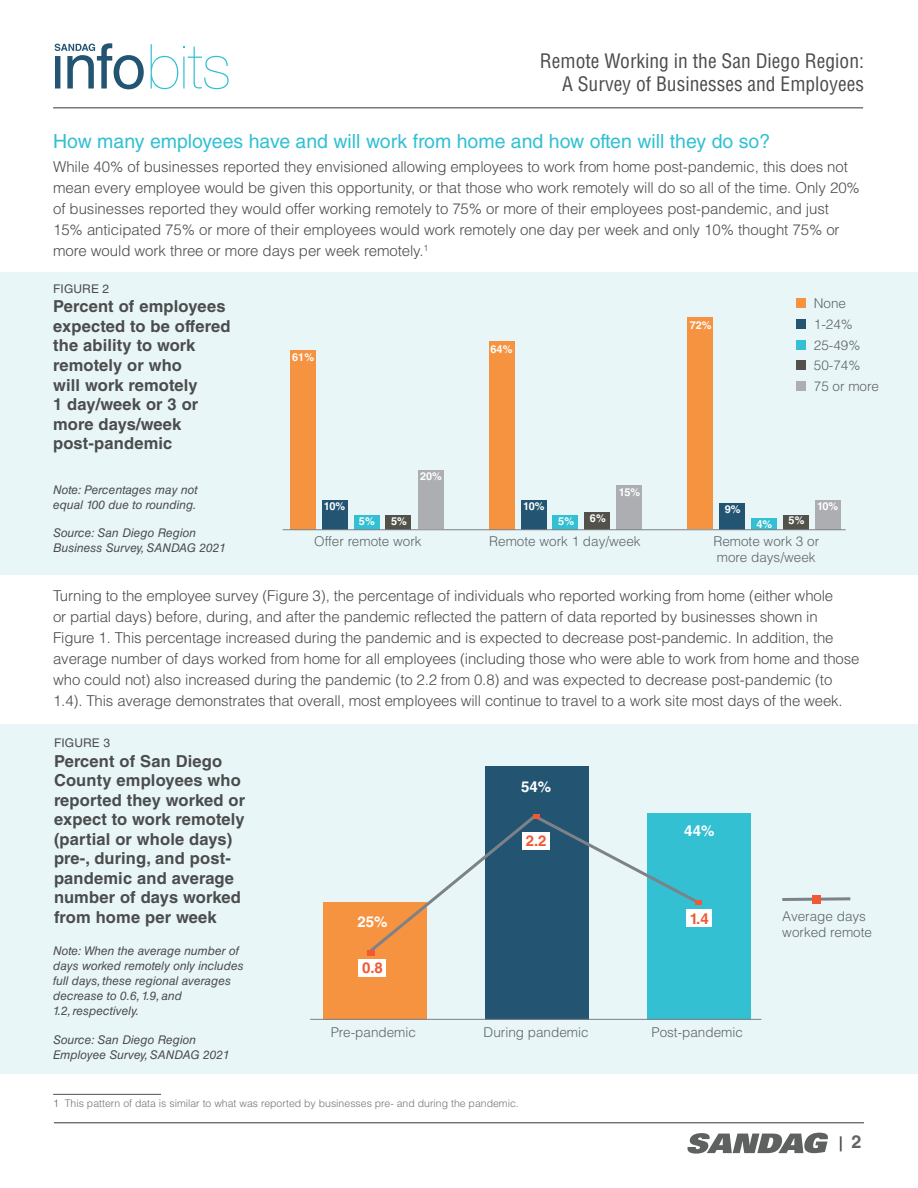
<style>
.page{position:relative;width:918px;height:1188px;background:#fff}
.page>*{position:absolute;margin:0;border:0;box-sizing:border-box;transform-origin:0 0}
.t1{font:condensed 19.5px/23.4px "Helvetica LT Std";color:#4b4c4d;text-align:right}
.t2{font:19.5px "Helvetica LT Std";color:#32c0d2}
.t3{font:700 16.5px/19.5px "Helvetica LT Std";letter-spacing:.01em;color:#4b4c4d}
.t4{font:300 15px/21px "Helvetica LT Std";letter-spacing:-.01em;color:#4b4c4d}
.t5{font:700 15px "Helvetica LT Std";color:#fff}
.t6{font:700 15px "Helvetica LT Std";color:#f05934}
.t7{font:700 15px "Helvetica LT Std";color:#4b4c4d}
.t8{font:300 13.5px/16.2px "Helvetica LT Std";color:#5f6567}
.t9{font:italic 12px/15px "Helvetica LT Std";color:#4b4c4d}
.t10{font:12px "Helvetica LT Std";letter-spacing:.01em;color:#4b4c4d}
.t11{font:700 10.95px "Helvetica LT Std";letter-spacing:-.02em;color:#fff}
.t12{font:300 10.5px "Helvetica LT Std";color:#717577}
.s1{color:#5f6567}
.s2{font-size:18px;color:#636366}
</style>
<div class="page">
<svg style="left:55px;top:43px;width:89px;height:46px"></svg>
<svg style="left:151px;top:44px;width:78px;height:45px"></svg>
<hr style="left:53px;top:107px;width:810px;height:1px;background:#4b4c4d">
<hr style="left:54px;top:1122px;width:810px;height:1px;background:#4b4c4d">
<svg style="left:687px;top:1133px;width:141px;height:21px"></svg>
<div style="left:0;top:724px;width:918px;height:350px;background:#e9f6f8"></div>
<div style="left:0;top:272px;width:918px;height:303px;background:#e9f6f8"></div>
<hr style="left:53px;top:1094px;width:108px;height:1px;background:#5f6567">
<div style="left:418px;top:470px;width:26px;height:59px;background:#adaeb2"></div>
<div style="left:616px;top:485px;width:26px;height:44px;background:#adaeb2"></div>
<div style="left:815px;top:500px;width:25px;height:29px;background:#adaeb2"></div>
<div style="left:386px;top:515px;width:25px;height:14px;background:#53524a"></div>
<div style="left:584px;top:512px;width:26px;height:17px;background:#53524a"></div>
<div style="left:783px;top:515px;width:26px;height:14px;background:#53524a"></div>
<div style="left:354px;top:515px;width:25px;height:14px;background:#32c0d2"></div>
<div style="left:553px;top:515px;width:25px;height:14px;background:#32c0d2"></div>
<div style="left:751px;top:518px;width:26px;height:11px;background:#32c0d2"></div>
<div style="left:322px;top:500px;width:26px;height:29px;background:#235573"></div>
<div style="left:521px;top:500px;width:25px;height:29px;background:#235573"></div>
<div style="left:719px;top:503px;width:26px;height:26px;background:#235573"></div>
<div style="left:290px;top:350px;width:26px;height:179px;background:#f69341"></div>
<div style="left:489px;top:341px;width:26px;height:188px;background:#f69341"></div>
<div style="left:688px;top:318px;width:25px;height:211px;background:#f69341"></div>
<hr style="left:283px;top:529px;width:563px;height:1px;background:#7d8188">
<div style="left:796px;top:340px;width:9px;height:10px;background:#32c0d2"></div>
<div style="left:796px;top:319px;width:9px;height:10px;background:#235573"></div>
<div style="left:796px;top:298px;width:9px;height:10px;background:#f69341"></div>
<div style="left:796px;top:361px;width:9px;height:9px;background:#53524a"></div>
<div style="left:796px;top:381px;width:9px;height:10px;background:#adaeb2"></div>
<div style="left:324px;top:902px;width:103px;height:117px;background:#f69341"></div>
<div style="left:485px;top:766px;width:104px;height:253px;background:#235573"></div>
<div style="left:647px;top:813px;width:103px;height:206px;background:#32c0d2"></div>
<hr style="left:310px;top:1019px;width:451px;height:1px;background:#7d8188">
<svg style="left:370px;top:816px;width:332px;height:134px"></svg>
<div style="left:367px;top:950px;width:8px;height:5px;background:#f05934"></div>
<svg style="left:695px;top:900px;width:7px;height:5px"></svg>
<svg style="left:533px;top:814px;width:7px;height:5px"></svg>
<svg style="left:782px;top:896px;width:69px;height:7px"></svg>
<div style="left:812px;top:895px;width:8px;height:8px;background:#f05934"></div>
<div style="left:686px;top:910px;width:26px;height:17px;background:#fff"></div>
<div style="left:522px;top:832px;width:28px;height:18px;background:#fff"></div>
<div style="left:359px;top:959px;width:27px;height:18px;background:#fff"></div>
<h1 class="t1" style="left:540px;top:49px;width:326px">Remote Working in the San Diego Region:<br>A Survey of Businesses and Employees</h1>
<h1 class="t2" style="left:53px;top:130px;width:719px">How many employees have and will work from home and how often will they do so?</h1>
<p class="t4" style="left:53px;top:156px;width:808px">While 40% of businesses reported they envisioned allowing employees to work from home post-pandemic, this does not mean every employee would be given this opportunity, or that those who work remotely will do so all of the time. Only 20% of businesses reported they would offer working remotely to 75% or more of their employees post-pandemic, and just 15% anticipated 75% or more of their employees would work remotely one day per week and only 10% thought 75% or more would work three or more days per week remotely.<sup>1</sup></p>
<p class="t10" style="left:53px;top:282px;width:58px">FIGURE 2</p>
<p class="t3" style="left:53px;top:297px;width:179px">Percent of employees expected to be offered the ability to work remotely or who<br>will work remotely<br>1 day/week or 3 or more days/week post-pandemic</p>
<p class="t9" style="left:53px;top:482px;width:146px">Note: Percentages may not equal 100 due to rounding.</p>
<p class="t9" style="left:53px;top:526px;width:174px">Source: San Diego Region<br>Business Survey, SANDAG 2021</p>
<p class="t11" style="left:292px;top:351px;width:23px">61%</p>
<p class="t11" style="left:324px;top:500px;width:23px">10%</p>
<p class="t11" style="left:420px;top:470px;width:23px">20%</p>
<p class="t11" style="left:359px;top:514px;width:17px">5%</p>
<p class="t11" style="left:391px;top:514px;width:17px">5%</p>
<p class="t11" style="left:491px;top:342px;width:23px">64%</p>
<p class="t11" style="left:523px;top:500px;width:23px">10%</p>
<p class="t11" style="left:558px;top:514px;width:17px">5%</p>
<p class="t11" style="left:590px;top:511px;width:17px">6%</p>
<p class="t11" style="left:619px;top:485px;width:23px">15%</p>
<p class="t11" style="left:690px;top:318px;width:23px">72%</p>
<p class="t8" style="left:814px;top:295px;width:34px">None</p>
<p class="t8" style="left:814px;top:316px;width:41px">1-24%</p>
<p class="t8" style="left:814px;top:337px;width:48px">25-49%</p>
<p class="t8" style="left:814px;top:355px;width:67px;line-height:20.7px">50-74%<br>75 or more</p>
<p class="t11" style="left:725px;top:503px;width:17px">9%</p>
<p class="t11" style="left:757px;top:517px;width:17px">4%</p>
<p class="t11" style="left:789px;top:514px;width:17px">5%</p>
<p class="t11" style="left:817px;top:499px;width:23px">10%</p>
<p class="t8" style="left:314px;top:533px;width:109px">Offer remote work</p>
<p class="t8" style="left:489px;top:533px;width:153px">Remote work 1 day/week</p>
<p class="t8" style="left:713px;top:533px;width:107px">Remote work 3 or more days/week</p>
<p class="t4" style="left:53px;top:585px;width:808px">Turning to the employee survey (Figure 3), the percentage of individuals who reported working from home (either whole<br>or partial days) before, during, and after the pandemic reflected the pattern of data reported by businesses shown in Figure 1. This percentage increased during the pandemic and is expected to decrease post-pandemic. In addition, the average number of days worked from home for all employees (including those who were able to work from home and those who could not) also increased during the pandemic (to 2.2 from 0.8) and was expected to decrease post-pandemic (to 1.4). This average demonstrates that overall, most employees will continue to travel to a work site most days of the week.</p>
<p class="t10" style="left:54px;top:736px;width:58px">FIGURE 3</p>
<p class="t3" style="left:54px;top:751px;width:193px">Percent of San Diego<br>County employees who reported they worked or expect to work remotely (partial or whole days) pre-, during, and post&shy;pandemic and average number of days worked from home per week</p>
<p class="t9" style="left:53px;top:943px;width:192px">Note: When the average number of days worked remotely only includes full days, these regional averages decrease to 0.6, 1.9, and<br>1.2, respectively.</p>
<p class="t9" style="left:53px;top:1032px;width:178px">Source: San Diego Region<br>Employee Survey, SANDAG 2021</p>
<p class="t5" style="left:357px;top:913px;width:32px">25%</p>
<p class="t6" style="left:362px;top:959px;width:22px">0.8</p>
<p class="t5" style="left:521px;top:777px;width:32px">54%</p>
<p class="t6" style="left:526px;top:832px;width:22px">2.2</p>
<p class="t5" style="left:684px;top:822px;width:32px">44%</p>
<p class="t6" style="left:690px;top:909px;width:20px">1.4</p>
<p class="t8" style="left:331px;top:1024px;width:87px">Pre-pandemic</p>
<p class="t8" style="left:484px;top:1024px;width:107px">During pandemic</p>
<p class="t8" style="left:651px;top:1024px;width:93px">Post-pandemic</p>
<p class="t12" style="left:53px;top:1097px;width:467px"><span class="s1">1</span> This pattern of data is similar to what was reported by businesses pre- and during the pandemic.</p>
<p class="t8" style="left:782px;top:908px;width:91px">Average days worked remote</p>
<p class="t7" style="left:839px;top:1133px;width:24px">| <span class="s2">2</span></p>
</div>
